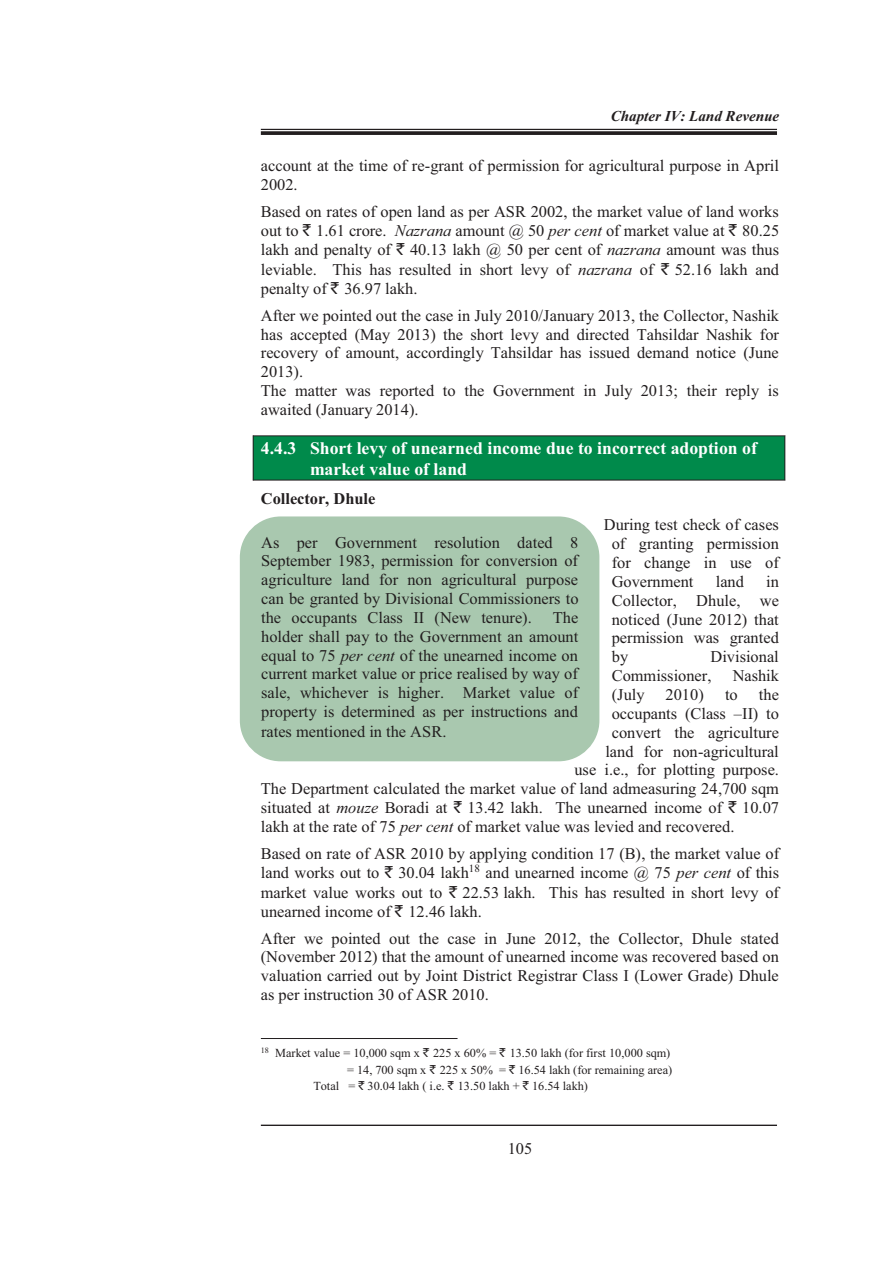
<style>
.page{position:relative;width:893px;height:1263px;background:#fff}
.page>*{position:absolute;margin:0;border:0;box-sizing:border-box;transform-origin:0 0}
.t1{font:700 17.7px/20.5px "Times New Roman";color:#fff}
.t2{font:16.35px/18.9px "Times New Roman";color:#221e1f;text-align:justify}
.t3{font:700 16.35px "Times New Roman";color:#221e1f}
.t4{font:italic 700 15px "Times New Roman";color:#221e1f}
.t5{font:12.3px "Times New Roman";color:#221e1f}
.s1{font-family:"Rupee Foradian"}
.s2{font-style:italic}
.s3{font-style:inherit}
</style>
<div class="page">
<hr style="left:261px;top:129px;width:516px;height:1px;background:#221e1f">
<svg style="left:261px;top:131px;width:516px;height:4px;background:#332f30"></svg>
<hr style="left:261px;top:1125px;width:516px;height:1px;background:#221e1f">
<div style="left:240px;top:516px;width:359px;height:245px;background:#a9c8af;border-radius:41px"></div>
<div style="left:253px;top:436px;width:531px;height:22px;background:#008a4b"></div>
<hr style="left:253px;top:436px;width:531px;height:1px;background:#221e1f">
<div style="left:253px;top:458px;width:531px;height:22px;background:#008a4b"></div>
<hr style="left:253px;top:480px;width:531px;height:1px;background:#221e1f">
<svg style="left:253px;top:436px;width:1px;height:45px"></svg>
<svg style="left:784px;top:436px;width:1px;height:45px"></svg>
<hr style="left:261px;top:1038px;width:196px;height:1px;background:#221e1f">
<p class="t4" style="left:611px;top:107px;width:170px">Chapter IV: Land Revenue</p>
<p class="t2" style="left:261px;top:158px;width:519px">account at the time of re-grant of permission for agricultural purpose in April<br>2002.</p>
<p class="t2" style="left:261px;top:204px;width:520px">Based on rates of open land as per ASR 2002, the market value of land works out to <span class="s1">`</span> 1.61 crore. <span class="s2">Nazrana</span> amount @ 50 <span class="s2">per cent</span> of market value at <span class="s1">`</span> 80.25 lakh and penalty of <span class="s1">`</span> 40.13 lakh @ 50 per cent of <span class="s2">nazrana</span> amount was thus leviable. This has resulted in short levy of <span class="s2">nazrana</span> of <span class="s1">`</span> 52.16 lakh and penalty of <span class="s1">`</span> 36.97 lakh.</p>
<p class="t2" style="left:261px;top:307px;width:520px;text-align:left">After we pointed out the case in July 2010/January 2013, the Collector, Nashik has accepted (May 2013) the short levy and directed Tahsildar Nashik for recovery of amount, accordingly Tahsildar has issued demand notice (June 2013).<br>The matter was reported to the Government in July 2013; their reply is awaited (January 2014).</p>
<p class="t1" style="left:310px;top:440px;width:448px;text-indent:-49px">4.4.3 Short levy of unearned income due to incorrect adoption of market value of land</p>
<p class="t3" style="left:261px;top:493px;width:116px">Collector, Dhule</p>
<p class="t2" style="left:612px;top:517px;width:169px;text-indent:-8px">During test check of cases of granting permission for change in use of Government</p>
<p class="t2" style="left:261px;top:534px;width:319px">As per Government resolution dated 8<br>September 1983, permission for conversion of agriculture land for non agricultural purpose can be granted by Divisional Commissioners to the occupants Class II (New tenure).</p>
<p class="t2" style="left:612px;top:574px;width:169px;text-indent:154px">in Collector, Dhule, we noticed (June 2012) that permission was granted by</p>
<p class="t2" style="left:716px;top:574px;width:30px">land</p>
<p class="t2" style="left:261px;top:610px;width:319px;text-indent:292px">The holder shall pay to the Government an amount equal to 75 <span class="s2">per cent</span> of the unearned income on current market value or price realised by way of sale, whichever is higher. Market value of property is determined as per instructions and rates mentioned in the ASR.</p>
<p class="t2" style="left:612px;top:649px;width:169px;text-indent:99px">Divisional<br>Commissioner,</p>
<p class="t2" style="left:733px;top:668px;width:48px">Nashik</p>
<p class="t2" style="left:612px;top:687px;width:35px">(July</p>
<p class="t2" style="left:665px;top:687px;width:40px">2010)</p>
<p class="t2" style="left:725px;top:687px;width:14px">to</p>
<p class="t2" style="left:759px;top:687px;width:22px">the</p>
<p class="t2" style="left:612px;top:705px;width:169px">occupants (Class <span class="s3">–</span>II) to</p>
<p class="t2" style="left:612px;top:724px;width:169px">convert the agriculture</p>
<p class="t2" style="left:605px;top:743px;width:175px">land for non-agricultural</p>
<p class="t2" style="left:574px;top:762px;width:206px">use i.e., for plotting purpose.</p>
<p class="t2" style="left:261px;top:781px;width:520px">The Department calculated the market value of land admeasuring 24,700 sqm</p>
<p class="t2" style="left:261px;top:800px;width:520px">situated at <span class="s2">mouze</span> Boradi at <span class="s1">`</span> 13.42 lakh. The unearned income of <span class="s1">`</span> 10.07</p>
<p class="t2" style="left:261px;top:819px;width:475px">lakh at the rate of 75 <span class="s2">per cent</span> of market value was levied and recovered.</p>
<p class="t2" style="left:261px;top:846px;width:520px">Based on rate of ASR 2010 by applying condition 17 (B), the market value of land works out to <span class="s1">`</span> 30.04 lakh<sup>18</sup> and unearned income @ 75 <span class="s2">per cent</span> of this market value works out to <span class="s1">`</span> 22.53 lakh. This has resulted in short levy of unearned income of <span class="s1">`</span> 12.46 lakh.</p>
<p class="t2" style="left:261px;top:930px;width:519px">After we pointed out the case in June 2012, the Collector, Dhule stated (November 2012) that the amount of unearned income was recovered based on valuation carried out by Joint District Registrar Class I (Lower Grade) Dhule as per instruction 30 of ASR 2010.</p>
<p class="t5" style="left:261px;top:1049px;width:411px"><sup>18</sup> Market value = 10,000 sqm x <span class="s1">`</span> 225 x 60% = <span class="s1">`</span> 13.50 lakh (for first 10,000 sqm)</p>
<p class="t5" style="left:347px;top:1065px;width:327px">= 14, 700 sqm x <span class="s1">`</span> 225 x 50% = <span class="s1">`</span> 16.54 lakh (for remaining area)</p>
<p class="t5" style="left:313px;top:1082px;width:276px">Total = <span class="s1">`</span> 30.04 lakh ( i.e. <span class="s1">`</span> 13.50 lakh + <span class="s1">`</span> 16.54 lakh)</p>
<p class="t2" style="left:508px;top:1141px;width:26px">105</p>
</div>
